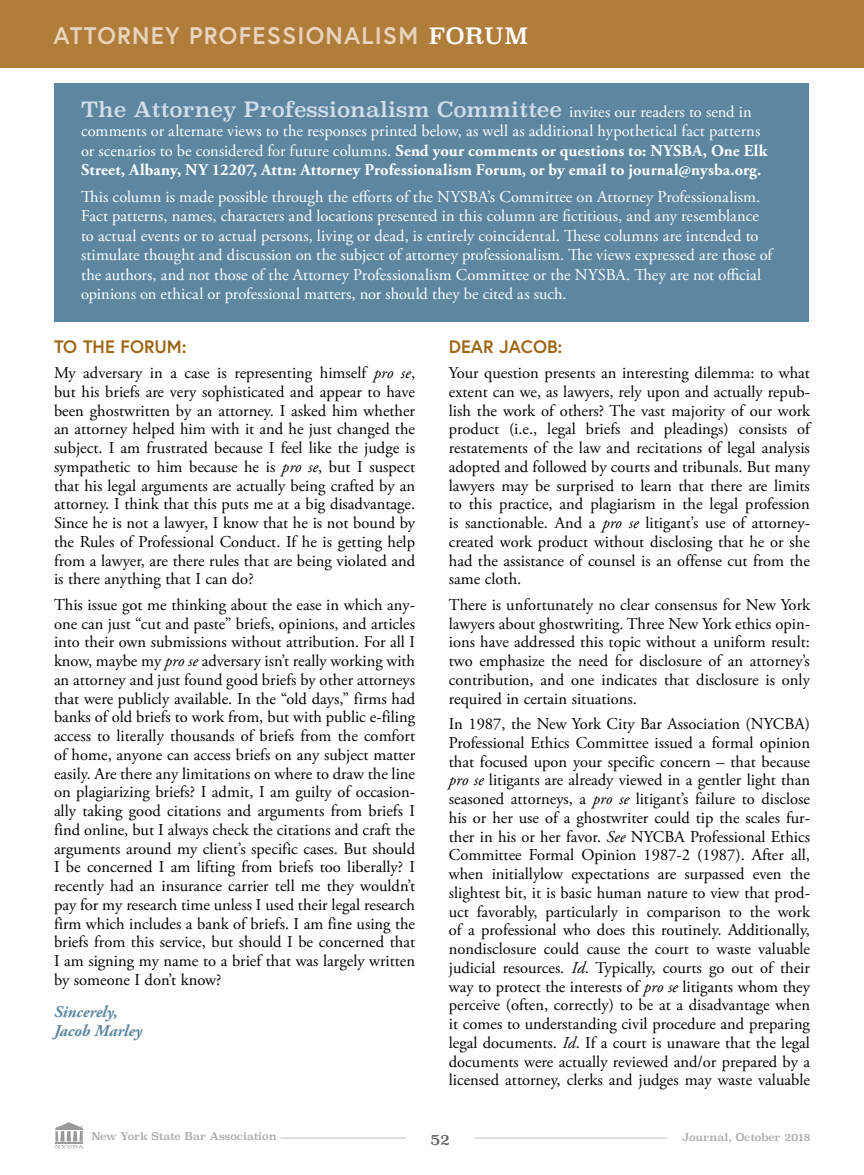
<style>
.page{position:relative;width:864px;height:1175px;background:#fff}
.page>*{position:absolute;margin:0;border:0;box-sizing:border-box;transform-origin:0 0}
.t1{font:700 24px "Europa";letter-spacing:.05em;color:#e7d4be}
.t2{font:21px "Superclarendon Rg";color:#d4dee8}
.t3{font:700 18px "Europa";color:#9e6614}
.t4{font:16.5px/18.8px "Adobe Garamond Pro";letter-spacing:-.02em;color:#000;text-align:justify}
.t5{font:16.5px/19.5px "Adobe Garamond Pro";letter-spacing:-.005em;color:#fff}
.t6{font:italic 700 16.5px/18.8px "Adobe Garamond Pro";color:#5d87a1}
.t7{font:15px "Superclarendon Rg";color:#636466}
.t8{font:10.5px "Superclarendon Rg";color:#a7a9ac}
.s1{font-family:"Superclarendon Rg";font-weight:400;font-size:22.5px;color:#fff}
.s2{font-family:"Adobe Garamond Pro";font-size:16.5px;color:#fff}
.s3{font-weight:700}
.s4{font-style:italic}
</style>
<div class="page">
<hr style="left:281px;top:1137px;width:125px;height:1px;background:#bcbec0">
<hr style="left:475px;top:1137px;width:192px;height:1px;background:#bcbec0">
<svg style="left:55px;top:1122px;width:28px;height:26px"></svg>
<div style="left:55px;top:83px;width:754px;height:239px;background:#5d87a1"></div>
<div style="left:0;top:0;width:864px;height:67px;background:#b07d3a"></div>
<h1 class="t1" style="left:53px;top:19px;width:476px">ATTORNEY PROFESSIONALISM <span class="s1">FORUM</span></h1>
<p class="t2" style="left:81px;top:97px;width:672px">The Attorney Professionalism Committee <span class="s2">invites our readers to send in</span></p>
<p class="t5" style="left:81px;top:122px;width:688px">comments or alternate views to the responses printed below, as well as additional hypothetical fact patterns or scenarios to be considered for future columns. <span class="s3">Send your comments or questions to: NYSBA, One Elk<br>Street, Albany, NY 12207, Attn: Attorney Professionalism Forum, or by email to journal@nysba.org.</span></p>
<p class="t5" style="left:81px;top:187px;width:695px">This column is made possible through the efforts of the NYSBA’s Committee on Attorney Professionalism.<br>Fact patterns, names, characters and locations presented in this column are fictitious, and any resemblance to actual events or to actual persons, living or dead, is entirely coincidental. These columns are intended to stimulate thought and discussion on the subject of attorney professionalism. The views expressed are those of the authors, and not those of the Attorney Professionalism Committee or the NYSBA. They are not official opinions on ethical or professional matters, nor should they be cited as such.</p>
<p class="t3" style="left:54px;top:334px;width:134px">TO THE FORUM:</p>
<p class="t4" style="left:54px;top:364px;width:363px">My adversary in a case is representing himself <span class="s4">pro se</span>, but his briefs are very sophisticated and appear to have been ghostwritten by an attorney. I asked him whether an attorney helped him with it and he just changed the subject. I am frustrated because I feel like the judge is sympathetic to him because he is <span class="s4">pro se</span>, but I suspect that his legal arguments are actually being crafted by an attorney. I think that this puts me at a big disadvantage.<br>Since he is not a lawyer, I know that he is not bound by the Rules of Professional Conduct. If he is getting help from a lawyer, are there rules that are being violated and is there anything that I can do?</p>
<p class="t4" style="left:54px;top:596px;width:363px">This issue got me thinking about the ease in which any&shy;one can just “cut and paste” briefs, opinions, and articles into their own submissions without attribution. For all I know, maybe my <span class="s4">pro se</span> adversary isn’t really working with an attorney and just found good briefs by other attorneys that were publicly available. In the “old days,” firms had banks of old briefs to work from, but with public e-filing access to literally thousands of briefs from the comfort of home, anyone can access briefs on any subject matter easily. Are there any limitations on where to draw the line on plagiarizing briefs? I admit, I am guilty of occasion&shy;ally taking good citations and arguments from briefs I find online, but I always check the citations and craft the arguments around my client’s specific cases. But should I be concerned I am lifting from briefs too liberally? I recently had an insurance carrier tell me they wouldn’t pay for my research time unless I used their legal research firm which includes a bank of briefs. I am fine using the briefs from this service, but should I be concerned that I am signing my name to a brief that was largely written by someone I don’t know?</p>
<p class="t6" style="left:54px;top:1002px;width:90px">Sincerely,<br>Jacob Marley</p>
<p class="t3" style="left:449px;top:334px;width:115px">DEAR JACOB:</p>
<p class="t4" style="left:449px;top:364px;width:364px">Your question presents an interesting dilemma: to what extent can we, as lawyers, rely upon and actually repub&shy;lish the work of others? The vast majority of our work product (i.e., legal briefs and pleadings) consists of restatements of the law and recitations of legal analysis adopted and followed by courts and tribunals. But many lawyers may be surprised to learn that there are limits to this practice, and plagiarism in the legal profession is sanctionable. And a <span class="s4">pro se</span> litigant’s use of attorney&shy;created work product without disclosing that he or she had the assistance of counsel is an offense cut from the same cloth.</p>
<p class="t4" style="left:449px;top:596px;width:363px">There is unfortunately no clear consensus for New York lawyers about ghostwriting. Three New York ethics opin&shy;ions have addressed this topic without a uniform result: two emphasize the need for disclosure of an attorney’s contribution, and one indicates that disclosure is only required in certain situations.</p>
<p class="t4" style="left:449px;top:715px;width:363px">In 1987, the New York City Bar Association (NYCBA)<br>Professional Ethics Committee issued a formal opinion that focused upon your specific concern – that because <span class="s4">pro se</span> litigants are already viewed in a gentler light than seasoned attorneys, a <span class="s4">pro se</span> litigant’s failure to disclose his or her use of a ghostwriter could tip the scales fur&shy;ther in his or her favor. <span class="s4">See</span> NYCBA Professional Ethics Committee Formal Opinion 1987-2 (1987). After all, when initiallylow expectations are surpassed even the slightest bit, it is basic human nature to view that prod&shy;uct favorably, particularly in comparison to the work of a professional who does this routinely. Additionally, nondisclosure could cause the court to waste valuable judicial resources. <span class="s4">Id</span>. Typically, courts go out of their way to protect the interests of <span class="s4">pro se</span> litigants whom they perceive (often, correctly) to be at a disadvantage when it comes to understanding civil procedure and preparing legal documents. <span class="s4">Id</span>. If a court is unaware that the legal documents were actually reviewed and/or prepared by a licensed attorney, clerks and judges may waste valuable</p>
<p class="t8" style="left:91px;top:1130px;width:187px">New York State Bar Association</p>
<p class="t7" style="left:430px;top:1130px;width:21px">52</p>
<p class="t8" style="left:682px;top:1131px;width:130px">Journal, October 2018</p>
</div>
